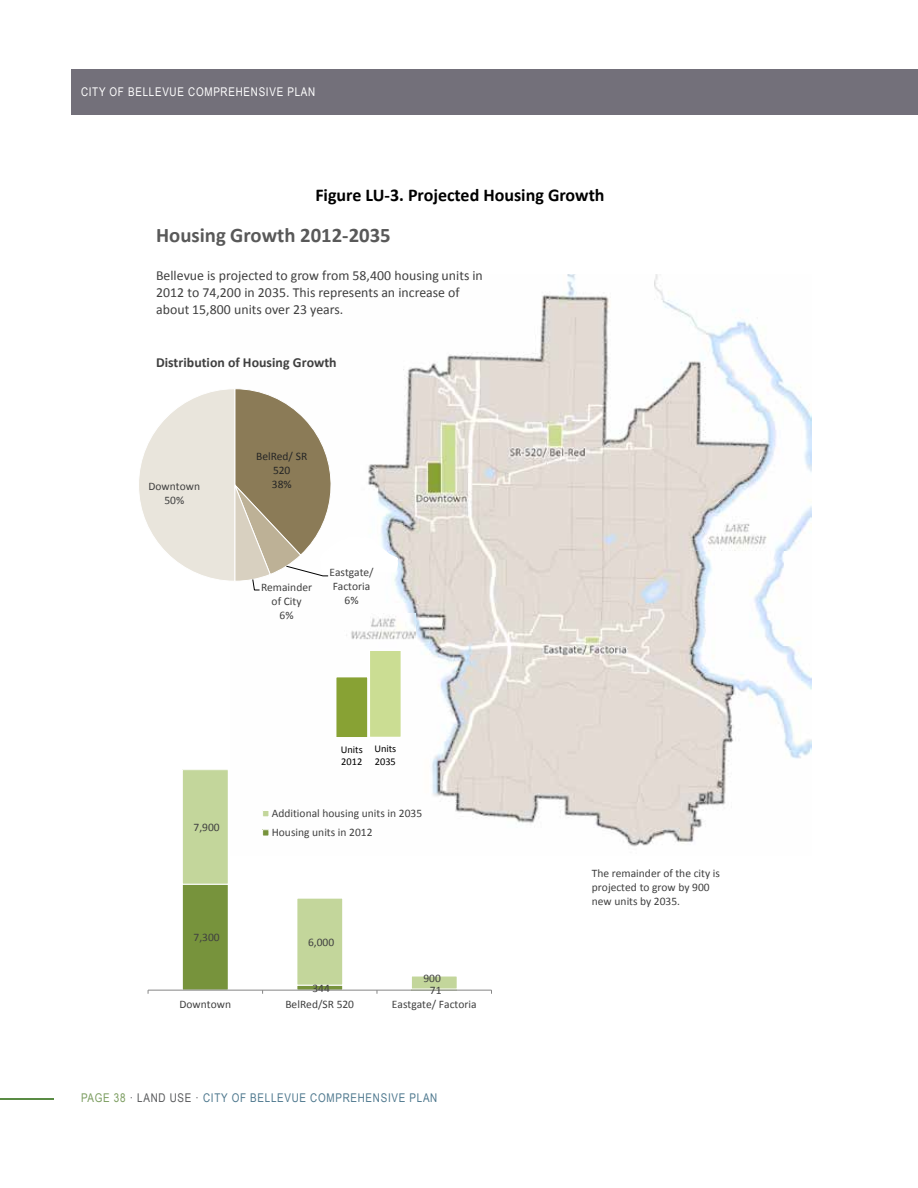
<style>
.page{position:relative;width:918px;height:1188px;background:#fff}
.page>*{position:absolute;margin:0;border:0;box-sizing:border-box;transform-origin:0 0}
.t1{font:700 20.7px "Calibri";color:#595959}
.t2{font:700 18px "Calibri";color:#000}
.t3{font:13.8px/16.6px "Calibri";color:#404040}
.t4{font:700 13.8px "Calibri";color:#404040}
.t5{font:12px "Arial Narrow";letter-spacing:.06em;color:#4e788e}
.t6{font:12px "Arial Narrow";letter-spacing:.06em;color:#fff}
.t7{font:11.55px/14.1px "Calibri";color:#404040;text-align:center}
.t8{font:11.55px/14.1px "Calibri";color:#262626;text-align:center}
.t9{font:10.35px/12.5px "Calibri";color:#000}
.s1{color:#7a9c5e}
.s2{color:#58595b}
</style>
<div class="page">
<div style="left:71px;top:69px;width:847px;height:45px;background:#73707a"></div>
<hr style="left:0;top:1098px;width:54px;height:1px;background:#598b44">
<img style="left:399px;top:274px;width:413px;height:573px">
<img style="left:346px;top:613px;width:69px;height:35px">
<div style="left:336px;top:677px;width:32px;height:61px;background:#88a234"></div>
<div style="left:335px;top:676px;width:33px;height:62px;border:1px solid #fff"></div>
<div style="left:370px;top:650px;width:31px;height:87px;background:#cbdd93"></div>
<div style="left:369px;top:650px;width:33px;height:88px;border:1px solid #fff"></div>
<div style="left:182px;top:884px;width:46px;height:106px;background:#77933c"></div>
<div style="left:182px;top:884px;width:47px;height:107px;border:1px solid #fff"></div>
<div style="left:297px;top:985px;width:46px;height:5px;background:#77933c"></div>
<div style="left:182px;top:770px;width:46px;height:114px;background:#c3d69b"></div>
<div style="left:182px;top:769px;width:47px;height:116px;border:1px solid #fff"></div>
<div style="left:297px;top:898px;width:46px;height:87px;background:#c3d69b"></div>
<div style="left:296px;top:898px;width:47px;height:88px;border:1px solid #fff"></div>
<div style="left:411px;top:976px;width:46px;height:13px;background:#c3d69b"></div>
<div style="left:411px;top:976px;width:47px;height:13px;border:1px solid #fff"></div>
<hr style="left:148px;top:990px;width:344px;height:1px;background:#868686">
<div style="left:263px;top:810px;width:6px;height:7px;background:#c3d69b"></div>
<div style="left:262px;top:810px;width:7px;height:7px;border:1px solid #fff"></div>
<div style="left:262px;top:829px;width:7px;height:7px;border:1px solid #fff"></div>
<svg style="left:139px;top:388px;width:260px;height:206px"></svg>
<p class="t6" style="left:81px;top:83px;width:236px">CITY OF BELLEVUE COMPREHENSIVE PLAN</p>
<h2 class="t2" style="left:315px;top:182px;width:291px">Figure LU-3. Projected Housing Growth</h2>
<h1 class="t1" style="left:156px;top:222px;width:236px">Housing Growth 2012-2035</h1>
<p class="t3" style="left:156px;top:268px;width:328px">Bellevue is projected to grow from 58,400 housing units in<br>2012 to 74,200 in 2035. This represents an increase of about 15,800 units over 23 years.</p>
<p class="t4" style="left:156px;top:354px;width:182px">Distribution of Housing Growth</p>
<p class="t7" style="left:149px;top:479px;width:53px">Downtown<br>50%</p>
<p class="t8" style="left:256px;top:449px;width:53px">BelRed/ SR<br>520<br>38%</p>
<p class="t7" style="left:261px;top:580px;width:53px">Remainder of City<br>6%</p>
<p class="t7" style="left:329px;top:565px;width:46px">Eastgate/<br>Factoria<br>6%</p>
<p class="t7" style="left:194px;top:820px;width:28px">7,900</p>
<p class="t7" style="left:194px;top:930px;width:28px">7,300</p>
<p class="t9" style="left:341px;top:743px;width:23px">Units<br>2012</p>
<p class="t9" style="left:374px;top:743px;width:23px">Units<br>2035</p>
<p class="t7" style="left:272px;top:804px;width:152px;line-height:19.2px;text-align:left">Additional housing units in 2035<br>Housing units in 2012</p>
<p class="t7" style="left:308px;top:935px;width:28px">6,000</p>
<p class="t7" style="left:424px;top:971px;width:19px">900</p>
<p class="t7" style="left:312px;top:981px;width:19px">344</p>
<p class="t7" style="left:430px;top:983px;width:13px">71</p>
<p class="t7" style="left:179px;top:998px;width:53px">Downtown</p>
<p class="t7" style="left:285px;top:998px;width:70px">BelRed/SR 520</p>
<p class="t7" style="left:392px;top:998px;width:86px">Eastgate/ Factoria</p>
<p class="t5" style="left:81px;top:1089px;width:358px"><span class="s1">PAGE 38</span> <span class="s2">· LAND USE ·</span> CITY OF BELLEVUE COMPREHENSIVE PLAN</p>
<p class="t7" style="left:592px;top:866px;width:130px;text-align:left">The remainder of the city is projected to grow by 900 new units by 2035.</p>
</div>
